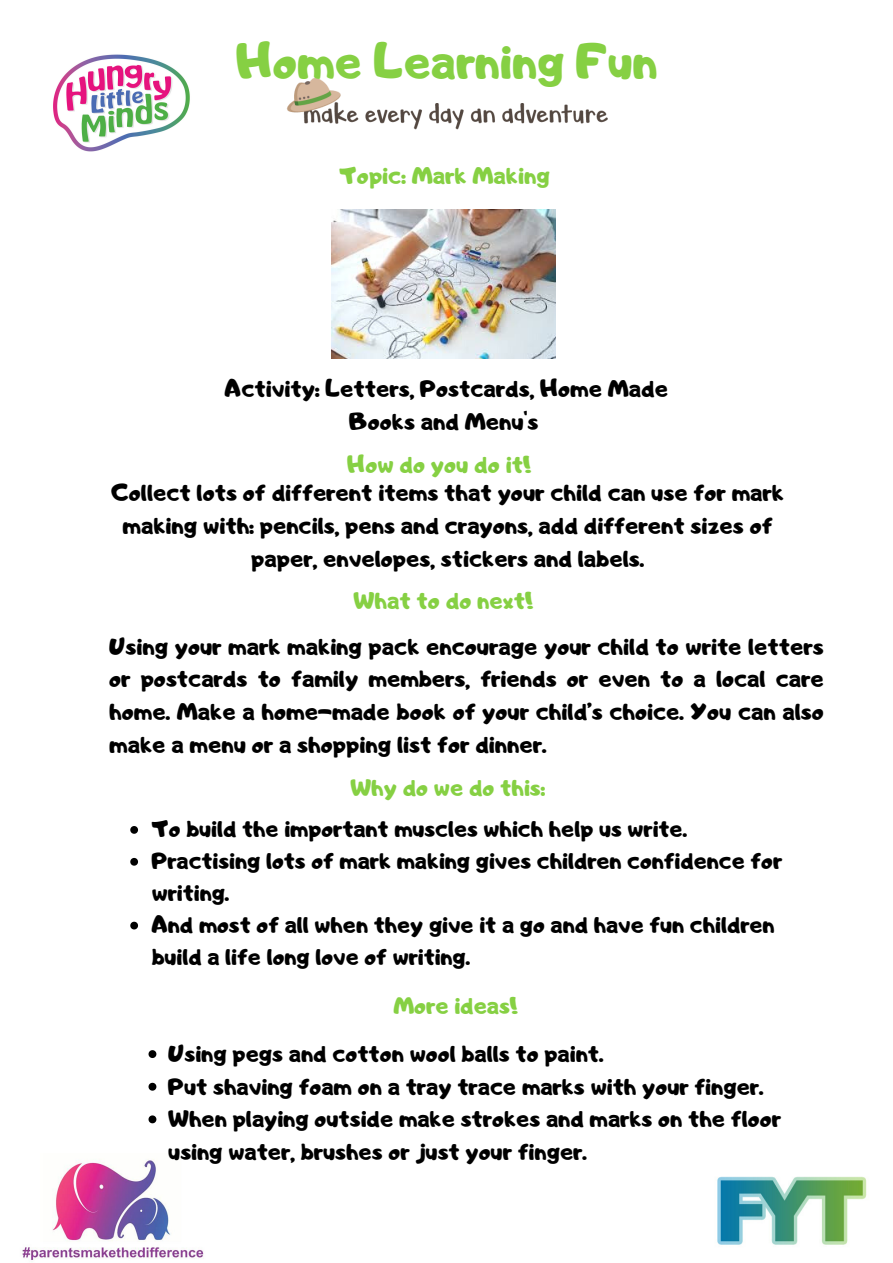
<style>
.page{position:relative;width:893px;height:1263px;background:#fff}
.page>*{position:absolute;margin:0;border:0;box-sizing:border-box;transform-origin:0 0}
.t1{font:48px "Adigiana Toybox";color:#86d043}
.t2{font:23.62px/32.6px "Adigiana Toybox";color:#000;text-align:center}
.t3{font:23.62px "Adigiana Toybox";color:#86d043}
.t4{font:23.4px/32.6px "Adigiana Toybox";color:#000}
.t5{font:23.4px "Adigiana Toybox";color:#86d043}
.t6{font:23.17px/31.9px "Adigiana Toybox";color:#000}
</style>
<div class="page">
<img style="left:22px;top:1159px;width:182px;height:101px">
<img style="left:717px;top:1176px;width:150px;height:69px">
<img style="left:287px;top:77px;width:321px;height:53px">
<img style="left:331px;top:209px;width:225px;height:150px">
<img style="left:53px;top:54px;width:137px;height:98px">
<svg style="left:130px;top:826px;width:8px;height:8px"></svg>
<svg style="left:130px;top:858px;width:8px;height:8px"></svg>
<svg style="left:130px;top:922px;width:8px;height:7px"></svg>
<svg style="left:148px;top:1050px;width:8px;height:8px"></svg>
<svg style="left:148px;top:1083px;width:8px;height:8px"></svg>
<svg style="left:148px;top:1115px;width:8px;height:8px"></svg>
<h1 class="t1" style="left:236px;top:30px;width:423px">Home Learning Fun</h1>
<p class="t3" style="left:339px;top:160px;width:212px">Topic: Mark Making</p>
<p class="t2" style="left:225px;top:372px;width:444px">Activity: Letters, Postcards, Home Made<br>Books and Menu's</p>
<p class="t3" style="left:347px;top:449px;width:186px">How do you do it!</p>
<p class="t2" style="left:111px;top:476px;width:674px">Collect lots of different items that your child can use for mark making with: pencils, pens and crayons, add different sizes of paper, envelopes, stickers and labels.</p>
<p class="t3" style="left:353px;top:585px;width:181px">What to do next!</p>
<p class="t2" style="left:109px;top:629px;width:716px;text-align:justify">Using your mark making pack encourage your child to write letters or postcards to family members, friends or even to a local care home. Make a home-made book of your child’s choice. You can also make a menu or a shopping list for dinner.</p>
<p class="t5" style="left:350px;top:772px;width:196px">Why do we do this:</p>
<p class="t6" style="left:152px;top:812px;width:632px">To build the important muscles which help us write.<br>Practising lots of mark making gives children confidence for writing.<br>And most of all when they give it a go and have fun children build a life long love of writing.</p>
<p class="t5" style="left:393px;top:990px;width:126px">More ideas!</p>
<p class="t4" style="left:168px;top:1037px;width:614px">Using pegs and cotton wool balls to paint.<br>Put shaving foam on a tray trace marks with your finger.<br>When playing outside make strokes and marks on the floor using water, brushes or just your finger.</p>
</div>
